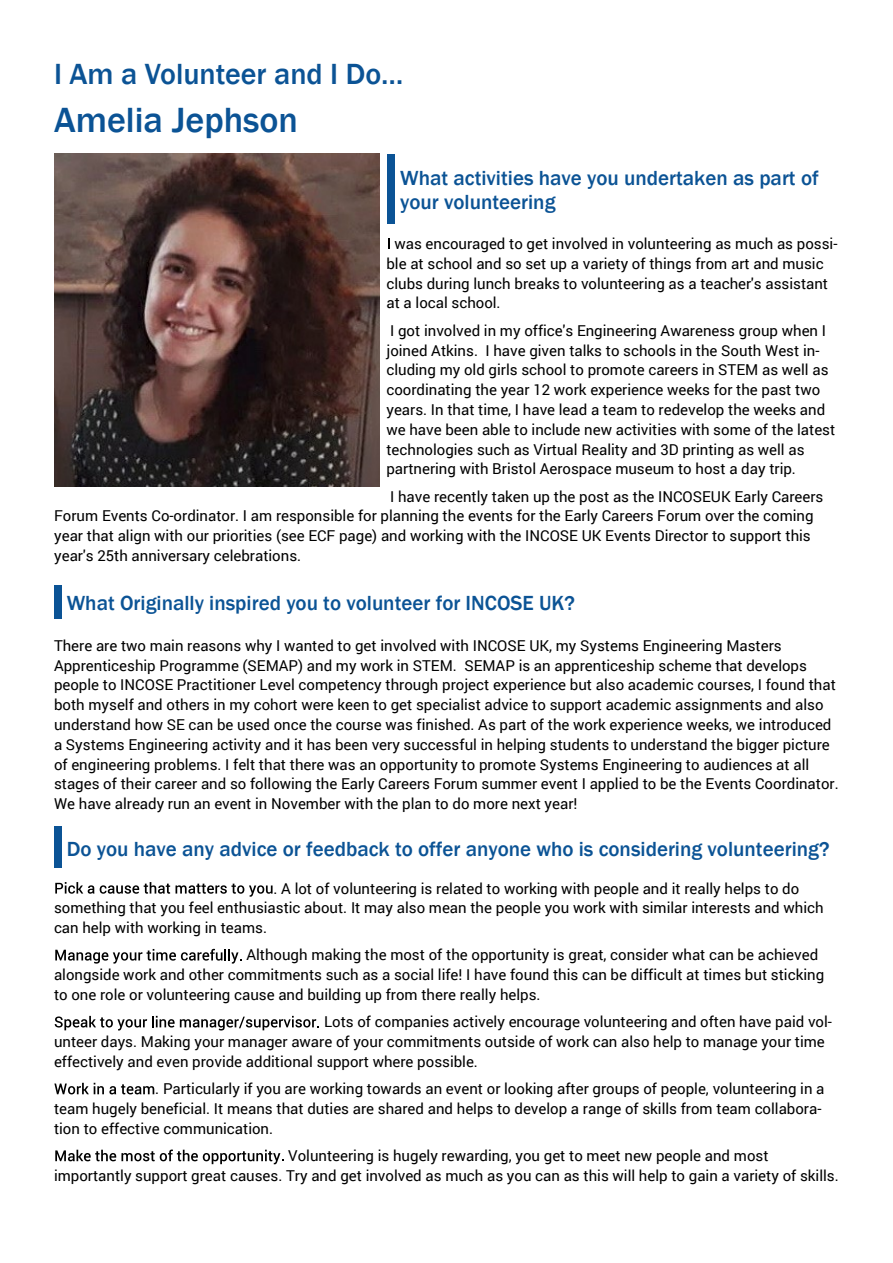
<style>
.page{position:relative;width:893px;height:1263px;background:#fff}
.page>*{position:absolute;margin:0;border:0;box-sizing:border-box;transform-origin:0 0}
.t1{font:500 36px "Franklin Gothic";color:#0b5395}
.t2{font:500 30px "Franklin Gothic";color:#0b5395}
.t3{font:500 21px/23.9px "Franklin Gothic";color:#0b5395}
.t4{font:15px/19.8px "Roboto";color:#000}
</style>
<div class="page">
<div style="left:387px;top:154px;width:8px;height:70px;background:#0b5395"></div>
<svg style="left:388px;top:238px;width:2px;height:11px"></svg>
<img style="left:54px;top:154px;width:326px;height:333px">
<div style="left:54px;top:585px;width:8px;height:34px;background:#0b5395"></div>
<div style="left:54px;top:827px;width:8px;height:41px;background:#0b5395"></div>
<svg style="left:55px;top:882px;width:39px;height:12px"></svg>
<svg style="left:100px;top:882px;width:70px;height:12px"></svg>
<svg style="left:176px;top:884px;width:97px;height:13px"></svg>
<svg style="left:55px;top:949px;width:186px;height:14px"></svg>
<svg style="left:55px;top:1016px;width:264px;height:14px"></svg>
<svg style="left:54px;top:1083px;width:100px;height:11px"></svg>
<svg style="left:55px;top:1149px;width:228px;height:15px"></svg>
<h2 class="t2" style="left:54px;top:63px;width:351px">I Am a Volunteer and I Do…</h2>
<h1 class="t1" style="left:54px;top:107px;width:246px">Amelia Jephson</h1>
<h3 class="t3" style="left:400px;top:168px;width:420px">What activities have you undertaken as part of your volunteering</h3>
<p class="t4" style="left:386px;top:233px;width:452px;text-indent:8px">was encouraged to get involved in volunteering as much as possi&shy;ble at school and so set up a variety of things from art and music clubs during lunch breaks to volunteering as a teacher's assistant at a local school.</p>
<p class="t4" style="left:386px;top:320px;width:450px">I got involved in my office's Engineering Awareness group when I joined Atkins. I have given talks to schools in the South West in&shy;cluding my old girls school to promote careers in STEM as well as coordinating the year 12 work experience weeks for the past two years. In that time, I have lead a team to redevelop the weeks and we have been able to include new activities with some of the latest technologies such as Virtual Reality and 3D printing as well as partnering with Bristol Aerospace museum to host a day trip.</p>
<p class="t4" style="left:54px;top:486px;width:771px;text-indent:336px">I have recently taken up the post as the INCOSEUK Early Careers Forum Events Co-ordinator. I am responsible for planning the events for the Early Careers Forum over the coming year that align with our priorities (see ECF page) and working with the INCOSE UK Events Director to support this year's 25th anniversary celebrations.</p>
<h3 class="t3" style="left:67px;top:593px;width:510px">What Originally inspired you to volunteer for INCOSE UK?</h3>
<p class="t4" style="left:54px;top:635px;width:786px">There are two main reasons why I wanted to get involved with INCOSE UK, my Systems Engineering Masters Apprenticeship Programme (SEMAP) and my work in STEM. SEMAP is an apprenticeship scheme that develops people to INCOSE Practitioner Level competency through project experience but also academic courses, I found that both myself and others in my cohort were keen to get specialist advice to support academic assignments and also understand how SE can be used once the course was finished. As part of the work experience weeks, we introduced a Systems Engineering activity and it has been very successful in helping students to understand the bigger picture of engineering problems. I felt that there was an opportunity to promote Systems Engineering to audiences at all stages of their career and so following the Early Careers Forum summer event I applied to be the Events Coordinator.<br>We have already run an event in November with the plan to do more next year!</p>
<h3 class="t3" style="left:67px;top:838px;width:764px">Do you have any advice or feedback to offer anyone who is considering volunteering?</h3>
<p class="t4" style="left:54px;top:878px;width:771px;text-indent:219px">. A lot of volunteering is related to working with people and it really helps to do something that you feel enthusiastic about. It may also mean the people you work with similar interests and which can help with working in teams.</p>
<p class="t4" style="left:54px;top:945px;width:772px;text-indent:192px">Although making the most of the opportunity is great, consider what can be achieved alongside work and other commitments such as a social life! I have found this can be difficult at times but sticking to one role or volunteering cause and building up from there really helps.</p>
<p class="t4" style="left:54px;top:1012px;width:779px;text-indent:270px">Lots of companies actively encourage volunteering and often have paid vol&shy;unteer days. Making your manager aware of your commitments outside of work can also help to manage your time effectively and even provide additional support where possible.</p>
<p class="t4" style="left:54px;top:1078px;width:772px;text-indent:101px">. Particularly if you are working towards an event or looking after groups of people, volunteering in a team hugely beneficial. It means that duties are shared and helps to develop a range of skills from team collabora&shy;tion to effective communication.</p>
<p class="t4" style="left:54px;top:1145px;width:786px;text-indent:234px">Volunteering is hugely rewarding, you get to meet new people and most importantly support great causes. Try and get involved as much as you can as this will help to gain a variety of skills.</p>
</div>
